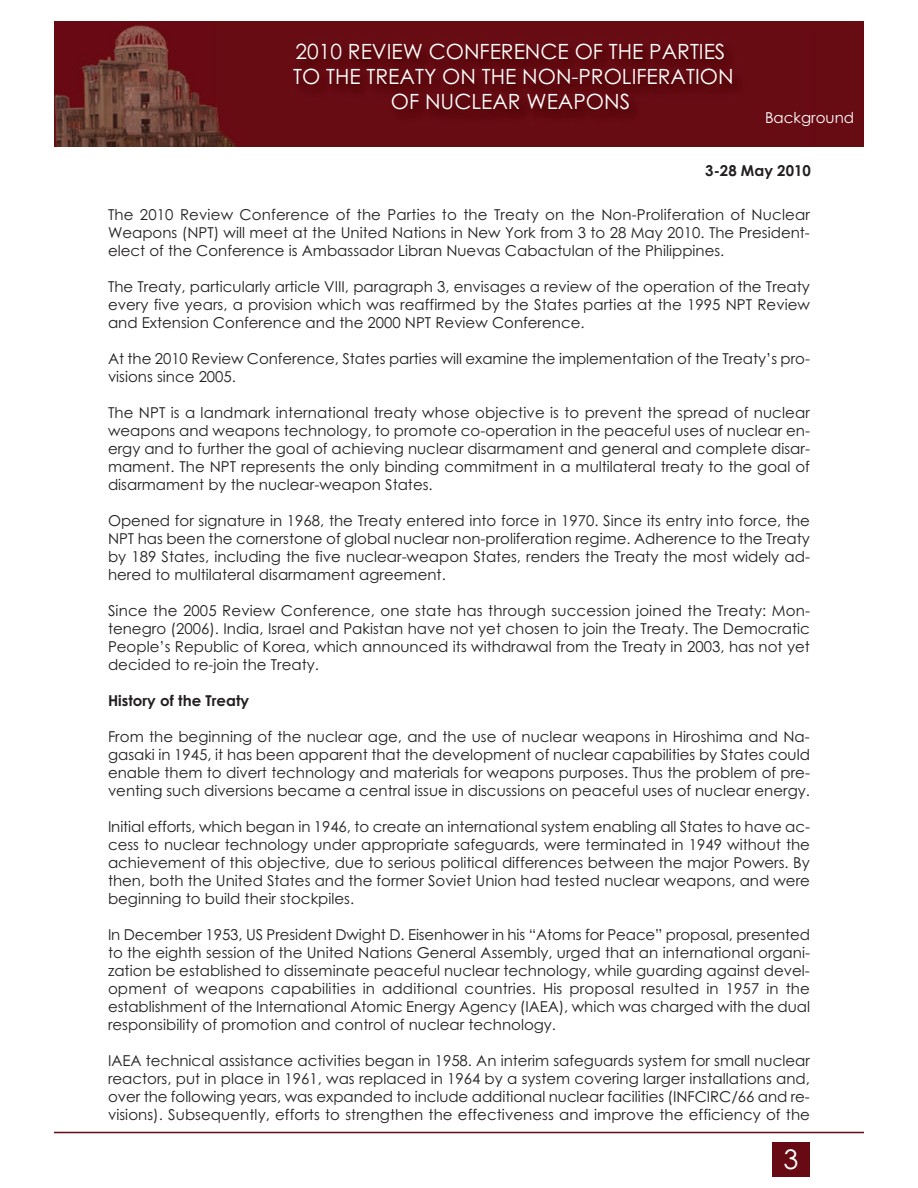
<style>
.page{position:relative;width:918px;height:1188px;background:#fff}
.page>*{position:absolute;margin:0;border:0;box-sizing:border-box;transform-origin:0 0}
.t1{font:27px "Century Gothic";color:#fff}
.t2{font:21px/25.2px "Century Gothic";color:#fff;text-align:center}
.t3{font:15px/18px "Century Gothic";color:#231f20;text-align:justify}
.t4{font:700 15px "Century Gothic";color:#231f20}
.t5{font:15px "Century Gothic";color:#fff}
</style>
<div class="page">
<img style="left:55px;top:21px;width:809px;height:125px">
<hr style="left:54px;top:1132px;width:810px;height:1px;background:#670a13">
<img style="left:218px;top:33px;width:598px;height:114px">
<div style="left:773px;top:1142px;width:37px;height:35px;background:#670a13"></div>
<h2 class="t2" style="left:293px;top:39px;width:442px">2010 REVIEW CONFERENCE OF THE PARTIES<br>TO THE TREATY ON THE NON-PROLIFERATION<br>OF NUCLEAR WEAPONS</h2>
<p class="t5" style="left:765px;top:109px;width:91px">Background</p>
<p class="t4" style="left:705px;top:162px;width:107px">3-28 May 2010</p>
<p class="t3" style="left:108px;top:206px;width:703px">The 2010 Review Conference of the Parties to the Treaty on the Non-Proliferation of Nuclear Weapons (NPT) will meet at the United Nations in New York from 3 to 28 May 2010. The President&shy;elect of the Conference is Ambassador Libran Nuevas Cabactulan of the Philippines.</p>
<p class="t3" style="left:108px;top:278px;width:704px">The Treaty, particularly article VIII, paragraph 3, envisages a review of the operation of the Treaty every five years, a provision which was reaffirmed by the States parties at the 1995 NPT Review and Extension Conference and the 2000 NPT Review Conference.</p>
<p class="t3" style="left:108px;top:350px;width:703px">At the 2010 Review Conference, States parties will examine the implementation of the Treaty’s pro&shy;visions since 2005.</p>
<p class="t3" style="left:108px;top:404px;width:704px">The NPT is a landmark international treaty whose objective is to prevent the spread of nuclear weapons and weapons technology, to promote co-operation in the peaceful uses of nuclear en&shy;ergy and to further the goal of achieving nuclear disarmament and general and complete disar&shy;mament. The NPT represents the only binding commitment in a multilateral treaty to the goal of disarmament by the nuclear-weapon States.</p>
<p class="t3" style="left:108px;top:512px;width:704px">Opened for signature in 1968, the Treaty entered into force in 1970. Since its entry into force, the NPT has been the cornerstone of global nuclear non-proliferation regime. Adherence to the Treaty by 189 States, including the five nuclear-weapon States, renders the Treaty the most widely ad&shy;hered to multilateral disarmament agreement.</p>
<p class="t3" style="left:108px;top:602px;width:704px">Since the 2005 Review Conference, one state has through succession joined the Treaty: Mon&shy;tenegro (2006). India, Israel and Pakistan have not yet chosen to join the Treaty. The Democratic People’s Republic of Korea, which announced its withdrawal from the Treaty in 2003, has not yet decided to re-join the Treaty.</p>
<p class="t4" style="left:108px;top:692px;width:143px">History of the Treaty</p>
<p class="t3" style="left:108px;top:728px;width:704px">From the beginning of the nuclear age, and the use of nuclear weapons in Hiroshima and Na&shy;gasaki in 1945, it has been apparent that the development of nuclear capabilities by States could enable them to divert technology and materials for weapons purposes. Thus the problem of pre&shy;venting such diversions became a central issue in discussions on peaceful uses of nuclear energy.</p>
<p class="t3" style="left:108px;top:818px;width:704px">Initial efforts, which began in 1946, to create an international system enabling all States to have ac&shy;cess to nuclear technology under appropriate safeguards, were terminated in 1949 without the achievement of this objective, due to serious political differences between the major Powers. By then, both the United States and the former Soviet Union had tested nuclear weapons, and were beginning to build their stockpiles.</p>
<p class="t3" style="left:108px;top:926px;width:704px">In December 1953, US President Dwight D. Eisenhower in his “Atoms for Peace” proposal, presented to the eighth session of the United Nations General Assembly, urged that an international organi&shy;zation be established to disseminate peaceful nuclear technology, while guarding against devel&shy;opment of weapons capabilities in additional countries. His proposal resulted in 1957 in the establishment of the International Atomic Energy Agency (IAEA), which was charged with the dual responsibility of promotion and control of nuclear technology.</p>
<p class="t3" style="left:108px;top:1052px;width:704px">IAEA technical assistance activities began in 1958. An interim safeguards system for small nuclear reactors, put in place in 1961, was replaced in 1964 by a system covering larger installations and, over the following years, was expanded to include additional nuclear facilities (INFCIRC/66 and re&shy;visions). Subsequently, efforts to strengthen the effectiveness and improve the efficiency of the</p>
<h1 class="t1" style="left:783px;top:1144px;width:16px">3</h1>
</div>
